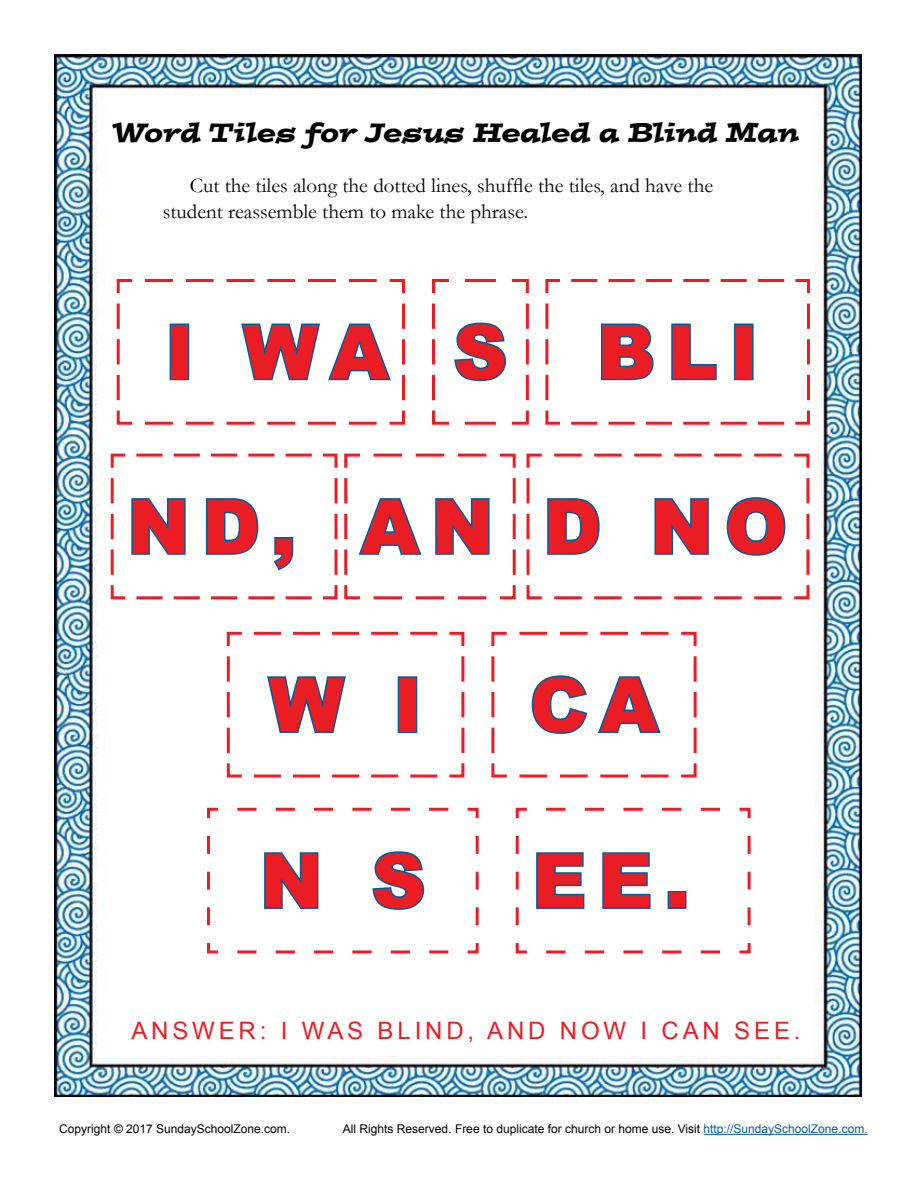
<style>
.page{position:relative;width:918px;height:1188px;background:#fff}
.page>*{position:absolute;margin:0;border:0;box-sizing:border-box;transform-origin:0 0}
.t1{font:900 75px "Arial";letter-spacing:.16em;color:#ea1d24}
.t2{font:italic 27px "Postino";color:#000}
.t3{font:24px "Arial";letter-spacing:.16em;color:#ea1d24}
.t4{font:21px/25.2px "Garamond";color:#000}
.t5{font:12px "Arial";color:#000}
.s1{color:#005d9c}
</style>
<div class="page">
<img style="left:54px;top:54px;width:807px;height:1043px">
<hr style="left:704px;top:1134px;width:164px;height:1px;background:#005d9c">
<svg style="left:115px;top:278px;width:291px;height:148px"></svg>
<svg style="left:225px;top:630px;width:241px;height:149px"></svg>
<svg style="left:544px;top:278px;width:268px;height:148px"></svg>
<svg style="left:430px;top:278px;width:100px;height:148px"></svg>
<svg style="left:490px;top:630px;width:208px;height:149px"></svg>
<svg style="left:109px;top:452px;width:408px;height:149px"></svg>
<svg style="left:525px;top:452px;width:286px;height:149px"></svg>
<svg style="left:206px;top:806px;width:274px;height:149px"></svg>
<svg style="left:514px;top:806px;width:238px;height:149px"></svg>
<h2 class="t2" style="left:112px;top:122px;width:689px">Word Tiles for Jesus Healed a Blind Man</h2>
<h3 class="t4" style="left:163px;top:173px;width:552px;text-indent:27px">Cut the tiles along the dotted lines, shuffle the tiles, and have the student reassemble them to make the phrase.</h3>
<h1 class="t1" style="left:165px;top:324px;width:225px">I WA</h1>
<h1 class="t1" style="left:453px;top:324px;width:56px">S</h1>
<h1 class="t1" style="left:597px;top:324px;width:163px">BLI</h1>
<h1 class="t1" style="left:127px;top:499px;width:171px">ND,</h1>
<h1 class="t1" style="left:543px;top:499px;width:246px">D NO</h1>
<h1 class="t1" style="left:361px;top:499px;width:134px">AN</h1>
<h1 class="t1" style="left:269px;top:677px;width:155px">W I</h1>
<h1 class="t1" style="left:530px;top:677px;width:130px">CA</h1>
<h1 class="t1" style="left:260px;top:853px;width:167px">N S</h1>
<h1 class="t1" style="left:532px;top:853px;width:159px">EE.</h1>
<h3 class="t3" style="left:131px;top:1022px;width:671px">AnSweR: i wAS blind, And now i CAn See.</h3>
<p class="t5" style="left:59px;top:1124px;width:232px">Copyright © 2017 SundaySchoolZone.com.</p>
<p class="t5" style="left:343px;top:1124px;width:526px">All Rights Reserved. Free to duplicate for church or home use. Visit <span class="s1">http://SundaySchoolZone.com.</span></p>
</div>
